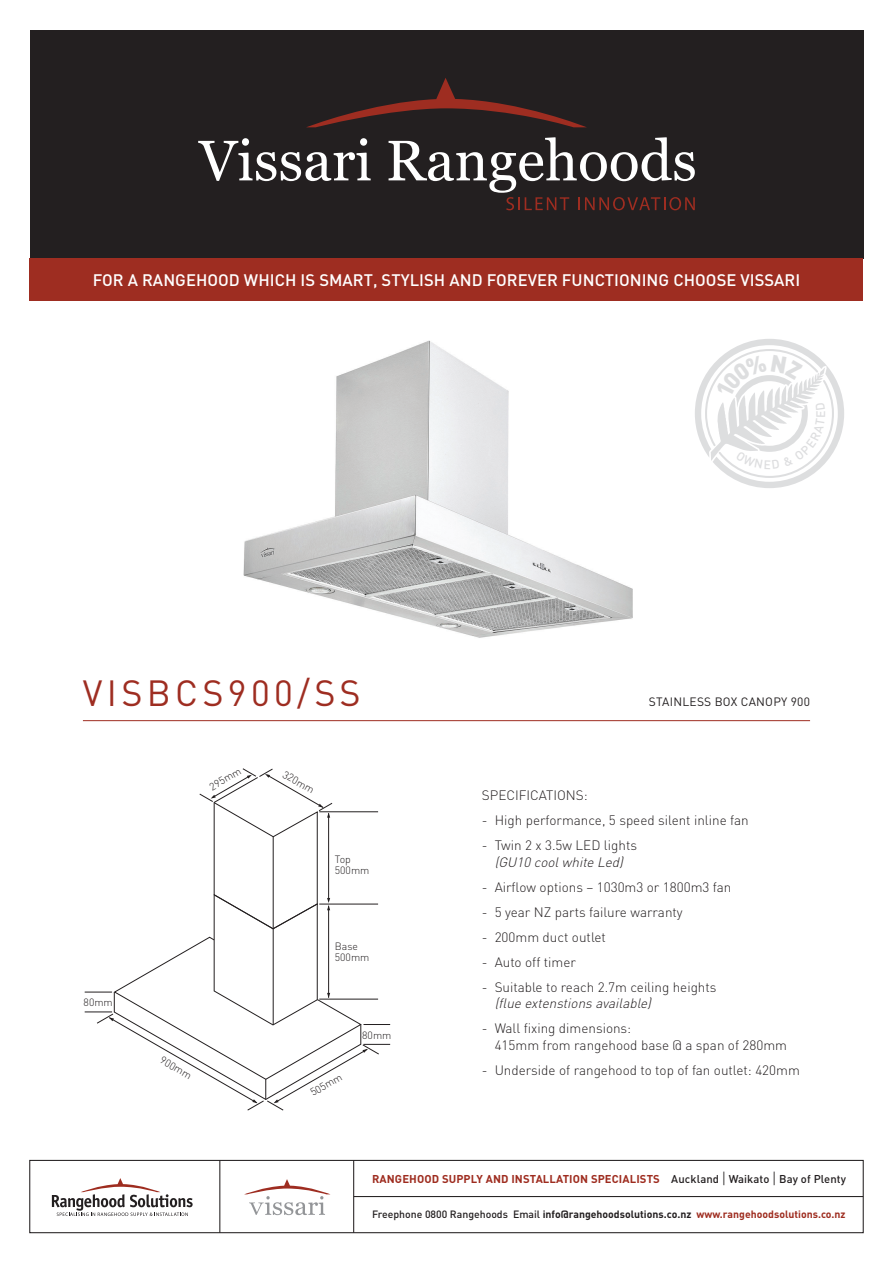
<style>
.page{position:relative;width:893px;height:1263px;background:#fff}
.page>*{position:absolute;margin:0;border:0;box-sizing:border-box;transform-origin:0 0}
.t1{font:36px "DIN";letter-spacing:.12em;color:#9e2d21}
.t2{font:500 16.5px "DIN";letter-spacing:.005em;color:#fff}
.t3{font:300 13.5px/16.5px "DIN";color:#231f20}
.t4{font:12px "DIN";letter-spacing:.02em;color:#231f20}
.t5{font:700 11.25px "DIN";letter-spacing:.01em;color:#9e2c1f}
.t6{font:700 10.5px "DIN";color:#231f20}
.t7{font:300 10.5px/10.6px "DIN";color:#231f20}
.s1{font-style:italic}
.s2{font-weight:500;color:#231f20}
.s3{font-weight:400;font-size:15.75px;color:#231f20}
.s4{font-weight:500}
.s5{color:#9e2c1f}
</style>
<div class="page">
<svg style="left:244px;top:1179px;width:86px;height:36px"></svg>
<svg style="left:52px;top:1178px;width:141px;height:38px"></svg>
<div style="left:29px;top:1160px;width:835px;height:73px;border:1px solid #231f20"></div>
<hr style="left:219px;top:1160px;width:1px;height:73px;background:#231f20">
<hr style="left:353px;top:1160px;width:1px;height:73px;background:#231f20">
<hr style="left:354px;top:1196px;width:509px;height:1px;background:#231f20">
<hr style="left:83px;top:720px;width:727px;height:1px;background:#9e2d21">
<div style="left:30px;top:30px;width:833px;height:228px;background:#231f20"></div>
<svg style="left:307px;top:78px;width:279px;height:49px"></svg>
<svg style="left:198px;top:138px;width:173px;height:43px"></svg>
<svg style="left:389px;top:137px;width:306px;height:73px"></svg>
<div style="left:30px;top:258px;width:833px;height:43px;background:#9e2d21"></div>
<img style="left:243px;top:340px;width:390px;height:298px">
<svg style="left:85px;top:768px;width:305px;height:342px"></svg>
<svg style="left:695px;top:339px;width:149px;height:149px"></svg>
<p class="t2" style="left:93px;top:270px;width:709px">FOR A RANGEHOOD WHICH IS SMART, STYLISH AND FOREVER FUNCTIONING CHOOSE VISSARI</p>
<p class="t1" style="left:83px;top:671px;width:279px">VISBCS900/SS</p>
<p class="t7" style="left:84px;top:997px;width:31px">80mm</p>
<p class="t7" style="left:207px;top:782px;width:36px;rotate:-30deg">295mm</p>
<p class="t7" style="left:164px;top:1054px;width:36px;rotate:30deg">900mm</p>
<p class="t7" style="left:287px;top:769px;width:36px;rotate:30deg">320mm</p>
<p class="t7" style="left:335px;top:854px;width:36px">Top<br>500mm</p>
<p class="t7" style="left:335px;top:941px;width:36px">Base<br>500mm</p>
<p class="t7" style="left:362px;top:1029px;width:31px">80mm</p>
<p class="t7" style="left:309px;top:1088px;width:36px;rotate:-30deg">505mm</p>
<p class="t4" style="left:649px;top:694px;width:163px">STAINLESS BOX CANOPY 900</p>
<p class="t3" style="left:482px;top:787px;width:107px">SPECIFICATIONS:</p>
<p class="t3" style="left:482px;top:812px;width:268px">- High performance, 5 speed silent inline fan</p>
<p class="t3" style="left:482px;top:837px;width:157px;text-align:center">- Twin 2 x 3.5w LED lights <span class="s1">(GU10 cool white Led)</span></p>
<p class="t3" style="left:482px;top:878px;width:251px">- Airflow options – 1030m3 or 1800m3 fan</p>
<p class="t3" style="left:482px;top:903px;width:202px">- 5 year NZ parts failure warranty</p>
<p class="t3" style="left:482px;top:928px;width:126px">- 200mm duct outlet</p>
<p class="t3" style="left:482px;top:953px;width:96px">- Auto off timer</p>
<p class="t3" style="left:495px;top:978px;width:223px;text-indent:-13px">- Suitable to reach 2.7m ceiling heights <span class="s1">(flue extenstions available)</span></p>
<p class="t3" style="left:495px;top:1020px;width:294px;text-indent:-13px">- Wall fixing dimensions:<br>415mm from rangehood base @ a span of 280mm</p>
<p class="t3" style="left:482px;top:1061px;width:319px">- Underside of rangehood to top of fan outlet: 420mm</p>
<p class="t5" style="left:372px;top:1171px;width:476px">RANGEHOOD SUPPLY AND INSTALLATION SPECIALISTS <span class="s2">Auckland</span> <span class="s3">|</span> <span class="s2">Waikato</span> <span class="s3">|</span> <span class="s2">Bay of Plenty</span></p>
<p class="t6" style="left:372px;top:1207px;width:475px"><span class="s4">Freephone 0800 Rangehoods Email</span> info@rangehoodsolutions.co.nz <span class="s5">www.rangehoodsolutions.co.nz</span></p>
</div>
